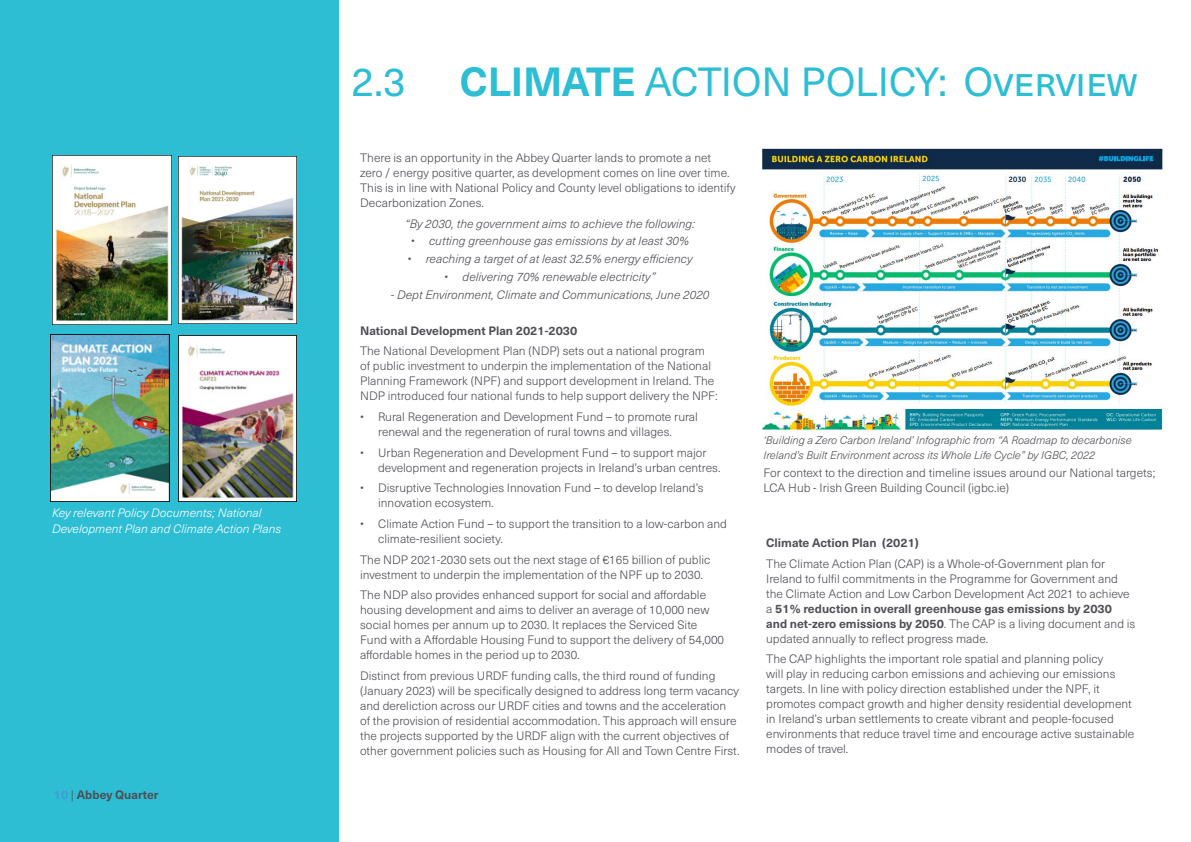
<style>
.page{position:relative;width:1191px;height:842px;background:#fff}
.page>*{position:absolute;margin:0;border:0;box-sizing:border-box;transform-origin:0 0}
.OMP_Headings_-_Chapter_B{font:40px "Neue Haas Unica W1 G";color:#2ebed4}
.OMP_Body_of_text_-_Left_aligned{font:300 12px/15px "Neue Haas Unica W1 G";color:#4f4e56}
.OMP_Body_of_text_-_Left_aligned-2{font:italic 300 12px "Neue Haas Unica W1 G";color:#4f4e56}
.OMP_Body_of_text_-_Left_aligned-3{font:italic 300 12px/16px "Neue Haas Unica W1 G";color:#fff}
.OMP_Body_of_text_-_Left_aligned-4{font:700 12px "Neue Haas Unica W1 G";color:#4f4e56}
.OMP_Body_of_text_-_Left_aligned-5{font:italic 300 11px/15px "Neue Haas Unica W1 G";color:#4f4e56}
.s1{color:#419bd2}
.s2{font-weight:300}
.s3{font-weight:700}
</style>
<div class="page">
<div style="left:0;top:0;width:338px;height:842px;background:#2ebed4"></div>
<img style="left:178px;top:156px;width:118px;height:168px">
<img style="left:52px;top:156px;width:120px;height:168px">
<img style="left:179px;top:335px;width:117px;height:166px">
<img style="left:51px;top:334px;width:118px;height:167px">
<img style="left:762px;top:148px;width:401px;height:282px">
<p class="OMP_Body_of_text_-_Left_aligned-3" style="left:52px;top:504px;width:231px">Key relevant Policy Documents; National<br>Development Plan and Climate Action Plans</p>
<p class="OMP_Body_of_text_-_Left_aligned-4" style="left:54px;top:786px;width:106px"><span class="s1">10</span> <span class="s2">|</span> Abbey Quarter</p>
<p class="OMP_Headings_-_Chapter_B" style="left:351px;top:52px;width:55px">2.3</p>
<p class="OMP_Headings_-_Chapter_B" style="left:459px;top:52px;width:679px"><span class="s3">CLIMATE</span> ACTION POLICY: Overview</p>
<p class="OMP_Body_of_text_-_Left_aligned" style="left:360px;top:150px;width:377px">There is an opportunity in the Abbey Quarter lands to promote a net zero / energy positive quarter, as development comes on line over time.<br>This is in line with National Policy and County level obligations to identify Decarbonization Zones.</p>
<p class="OMP_Body_of_text_-_Left_aligned-2" style="left:405px;top:215px;width:291px">“By 2030, the government aims to achieve the following:</p>
<p class="OMP_Body_of_text_-_Left_aligned-2" style="left:411px;top:232px;width:280px">• cutting greenhouse gas emissions by at least 30%</p>
<p class="OMP_Body_of_text_-_Left_aligned-2" style="left:408px;top:250px;width:286px">• reaching a target of at least 32.5% energy efficiency</p>
<p class="OMP_Body_of_text_-_Left_aligned-2" style="left:444px;top:268px;width:212px">• delivering 70% renewable electricity”</p>
<p class="OMP_Body_of_text_-_Left_aligned-2" style="left:391px;top:286px;width:320px">- Dept Environment, Climate and Communications, June 2020</p>
<p class="OMP_Body_of_text_-_Left_aligned-4" style="left:360px;top:321px;width:219px">National Development Plan 2021-2030</p>
<p class="OMP_Body_of_text_-_Left_aligned" style="left:360px;top:343px;width:359px">The National Development Plan (NDP) sets out a national program of public investment to underpin the implementation of the National Planning Framework (NPF) and support development in Ireland. The NDP introduced four national funds to help support delivery the NPF:</p>
<p class="OMP_Body_of_text_-_Left_aligned" style="left:378px;top:409px;width:321px;text-indent:-18px">• Rural Regeneration and Development Fund – to promote rural renewal and the regeneration of rural towns and villages.</p>
<p class="OMP_Body_of_text_-_Left_aligned" style="left:378px;top:444px;width:344px;text-indent:-18px">• Urban Regeneration and Development Fund – to support major development and regeneration projects in Ireland’s urban centres.</p>
<p class="OMP_Body_of_text_-_Left_aligned" style="left:378px;top:480px;width:327px;text-indent:-18px">• Disruptive Technologies Innovation Fund – to develop Ireland’s innovation ecosystem.</p>
<p class="OMP_Body_of_text_-_Left_aligned" style="left:378px;top:516px;width:350px;text-indent:-18px">• Climate Action Fund – to support the transition to a low-carbon and climate-resilient society.</p>
<p class="OMP_Body_of_text_-_Left_aligned" style="left:360px;top:551px;width:352px">The NDP 2021-2030 sets out the next stage of €165 billion of public investment to underpin the implementation of the NPF up to 2030.</p>
<p class="OMP_Body_of_text_-_Left_aligned" style="left:360px;top:587px;width:365px">The NDP also provides enhanced support for social and affordable housing development and aims to deliver an average of 10,000 new social homes per annum up to 2030. It replaces the Serviced Site Fund with a Affordable Housing Fund to support the delivery of 54,000 affordable homes in the period up to 2030.</p>
<p class="OMP_Body_of_text_-_Left_aligned" style="left:360px;top:668px;width:381px">Distinct from previous URDF funding calls, the third round of funding (January 2023) will be specifically designed to address long term vacancy and dereliction across our URDF cities and towns and the acceleration<br>of the provision of residential accommodation. This approach will ensure the projects supported by the URDF align with the current objectives of other government policies such as Housing for All and Town Centre First.</p>
<p class="OMP_Body_of_text_-_Left_aligned-5" style="left:763px;top:432px;width:370px">‘Building a Zero Carbon Ireland’ Infographic from “A Roadmap to decarbonise<br>Ireland’s Built Environment across its Whole Life Cycle” by IGBC, 2022</p>
<p class="OMP_Body_of_text_-_Left_aligned" style="left:763px;top:465px;width:393px">For context to the direction and timeline issues around our National targets;<br>LCA Hub - Irish Green Building Council (igbc.ie)</p>
<p class="OMP_Body_of_text_-_Left_aligned-4" style="left:766px;top:534px;width:154px">Climate Action Plan (2021)</p>
<p class="OMP_Body_of_text_-_Left_aligned" style="left:766px;top:555px;width:371px">The Climate Action Plan (CAP) is a Whole-of-Government plan for Ireland to fulfil commitments in the Programme for Government and the Climate Action and Low Carbon Development Act 2021 to achieve a <span class="s3">51% reduction in overall greenhouse gas emissions by 2030 and net-zero emissions by 2050</span>. The CAP is a living document and is updated annually to reflect progress made.</p>
<p class="OMP_Body_of_text_-_Left_aligned" style="left:766px;top:651px;width:369px">The CAP highlights the important role spatial and planning policy<br>will play in reducing carbon emissions and achieving our emissions targets. In line with policy direction established under the NPF, it promotes compact growth and higher density residential development in Ireland’s urban settlements to create vibrant and people-focused environments that reduce travel time and encourage active sustainable modes of travel.</p>
</div>
